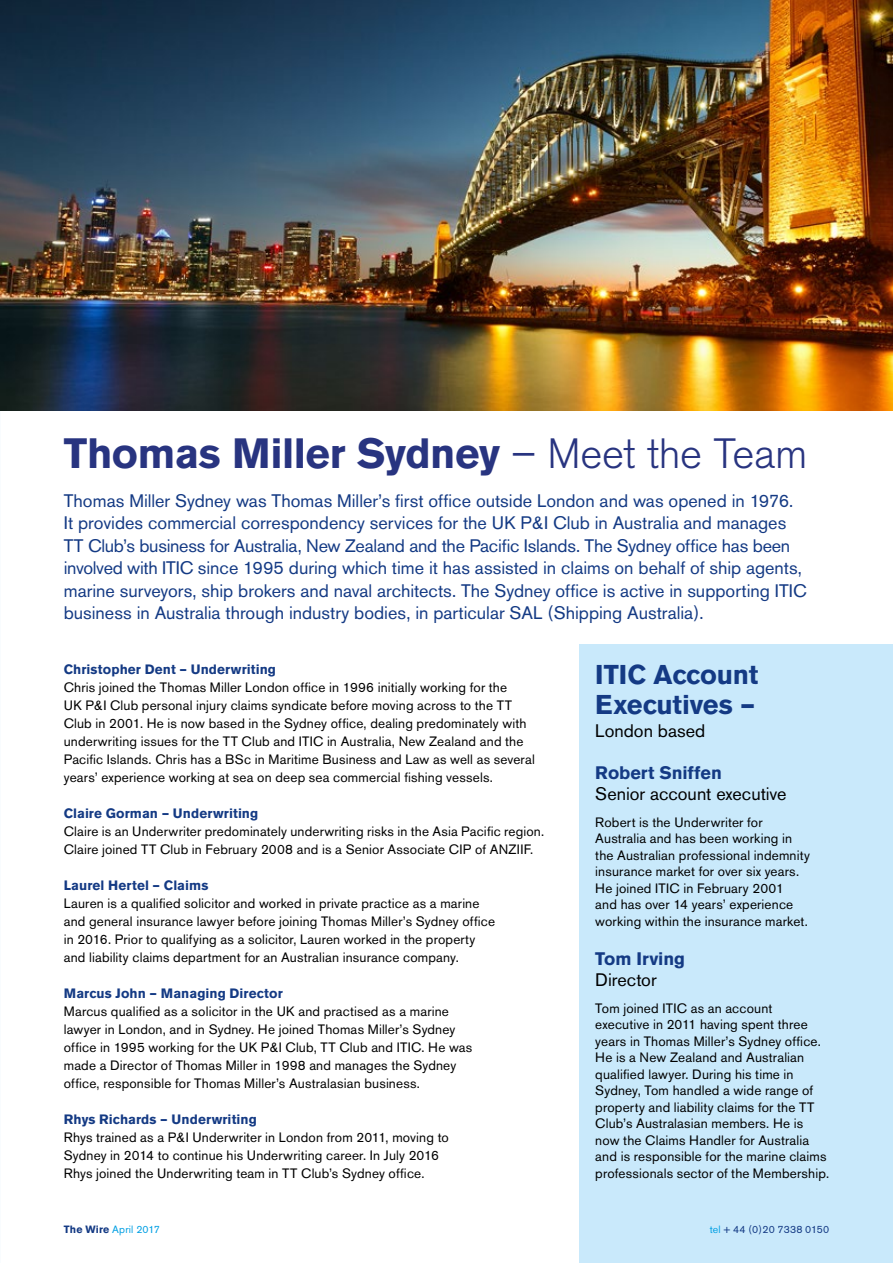
<style>
.page{position:relative;width:893px;height:1263px;background:#fff}
.page>*{position:absolute;margin:0;border:0;box-sizing:border-box;transform-origin:0 0}
.t1{font:700 42px "Akzidenz Grotesk BE";letter-spacing:-.01em;color:#283480}
.t2{font:700 27px/30px "Akzidenz Grotesk BE";color:#143a84}
.t3{font:18px/22.5px "Akzidenz Grotesk BE";color:#143a84}
.t4{font:18px "Akzidenz Grotesk BE";color:#000}
.t5{font:700 18px "Akzidenz Grotesk BE";letter-spacing:-.005em;color:#143a84}
.t6{font:13.5px/16.5px "Akzidenz Grotesk BE";letter-spacing:.01em;color:#000}
.t7{font:700 13.5px "Akzidenz Grotesk BE";letter-spacing:.01em;color:#143a84}
.t8{font:10.5px "Akzidenz Grotesk BE";letter-spacing:.01em;color:#143a84}
.t9{font:10.5px "Akzidenz Grotesk BE";letter-spacing:.02em;color:#009fe3}
.s1{font-weight:300}
.s2{font-weight:700;color:#143a84}
.s3{color:#009fe3}
</style>
<div class="page">
<img style="left:0;top:0;width:893px;height:411px">
<div style="left:579px;top:645px;width:314px;height:618px;background:#c9e9fb"></div>
<h1 class="t1" style="left:64px;top:429px;width:745px">Thomas Miller Sydney <span class="s1">– Meet the Team</span></h1>
<p class="t3" style="left:64px;top:489px;width:744px">Thomas Miller Sydney was Thomas Miller’s first office outside London and was opened in 1976.<br>It provides commercial correspondency services for the UK P&amp;I Club in Australia and manages TT Club’s business for Australia, New Zealand and the Pacific Islands. The Sydney office has been involved with ITIC since 1995 during which time it has assisted in claims on behalf of ship agents, marine surveyors, ship brokers and naval architects. The Sydney office is active in supporting ITIC business in Australia through industry bodies, in particular SAL (Shipping Australia).</p>
<p class="t7" style="left:64px;top:661px;width:214px">Christopher Dent – Underwriting</p>
<p class="t6" style="left:64px;top:678px;width:472px;line-height:18px">Chris joined the Thomas Miller London office in 1996 initially working for the<br>UK P&amp;I Club personal injury claims syndicate before moving across to the TT Club in 2001. He is now based in the Sydney office, dealing predominately with underwriting issues for the TT Club and ITIC in Australia, New Zealand and the Pacific Islands. Chris has a BSc in Maritime Business and Law as well as several years’ experience working at sea on deep sea commercial fishing vessels.</p>
<p class="t7" style="left:64px;top:805px;width:196px">Claire Gorman – Underwriting</p>
<p class="t6" style="left:64px;top:822px;width:482px;line-height:18px">Claire is an Underwriter predominately underwriting risks in the Asia Pacific region.<br>Claire joined TT Club in February 2008 and is a Senior Associate CIP of ANZIIF.</p>
<p class="t7" style="left:64px;top:877px;width:146px">Laurel Hertel – Claims</p>
<p class="t6" style="left:64px;top:894px;width:433px;line-height:18px">Lauren is a qualified solicitor and worked in private practice as a marine and general insurance lawyer before joining Thomas Miller’s Sydney office in 2016. Prior to qualifying as a solicitor, Lauren worked in the property and liability claims department for an Australian insurance company.</p>
<p class="t7" style="left:64px;top:985px;width:220px">Marcus John – Managing Director</p>
<p class="t6" style="left:64px;top:1002px;width:410px;line-height:18px">Marcus qualified as a solicitor in the UK and practised as a marine lawyer in London, and in Sydney. He joined Thomas Miller’s Sydney office in 1995 working for the UK P&amp;I Club, TT Club and ITIC. He was made a Director of Thomas Miller in 1998 and manages the Sydney office, responsible for Thomas Miller’s Australasian business.</p>
<p class="t7" style="left:64px;top:1111px;width:195px">Rhys Richards – Underwriting</p>
<p class="t6" style="left:64px;top:1128px;width:387px;line-height:18px">Rhys trained as a P&amp;I Underwriter in London from 2011, moving to<br>Sydney in 2014 to continue his Underwriting career. In July 2016<br>Rhys joined the Underwriting team in TT Club’s Sydney office.</p>
<h2 class="t2" style="left:595px;top:660px;width:165px">ITIC Account<br>Executives –</h2>
<h3 class="t4" style="left:595px;top:719px;width:112px">London based</h3>
<h3 class="t5" style="left:595px;top:762px;width:128px">Robert Sniffen</h3>
<h3 class="t4" style="left:595px;top:783px;width:193px">Senior account executive</h3>
<p class="t6" style="left:595px;top:814px;width:216px">Robert is the Underwriter for Australia and has been working in the Australian professional indemnity insurance market for over six years.<br>He joined ITIC in February 2001<br>and has over 14 years’ experience working within the insurance market.</p>
<h3 class="t5" style="left:595px;top:948px;width:91px">Tom Irving</h3>
<h3 class="t4" style="left:595px;top:969px;width:63px">Director</h3>
<p class="t6" style="left:595px;top:1000px;width:235px">Tom joined ITIC as an account executive in 2011 having spent three years in Thomas Miller’s Sydney office.<br>He is a New Zealand and Australian qualified lawyer. During his time in Sydney, Tom handled a wide range of property and liability claims for the TT Club’s Australasian members. He is now the Claims Handler for Australia and is responsible for the marine claims professionals sector of the Membership.</p>
<p class="t9" style="left:64px;top:1223px;width:98px"><span class="s2">The Wire</span> April 2017</p>
<p class="t8" style="left:710px;top:1223px;width:121px"><span class="s3">tel</span> + 44 (0)20 7338 0150</p>
</div>
